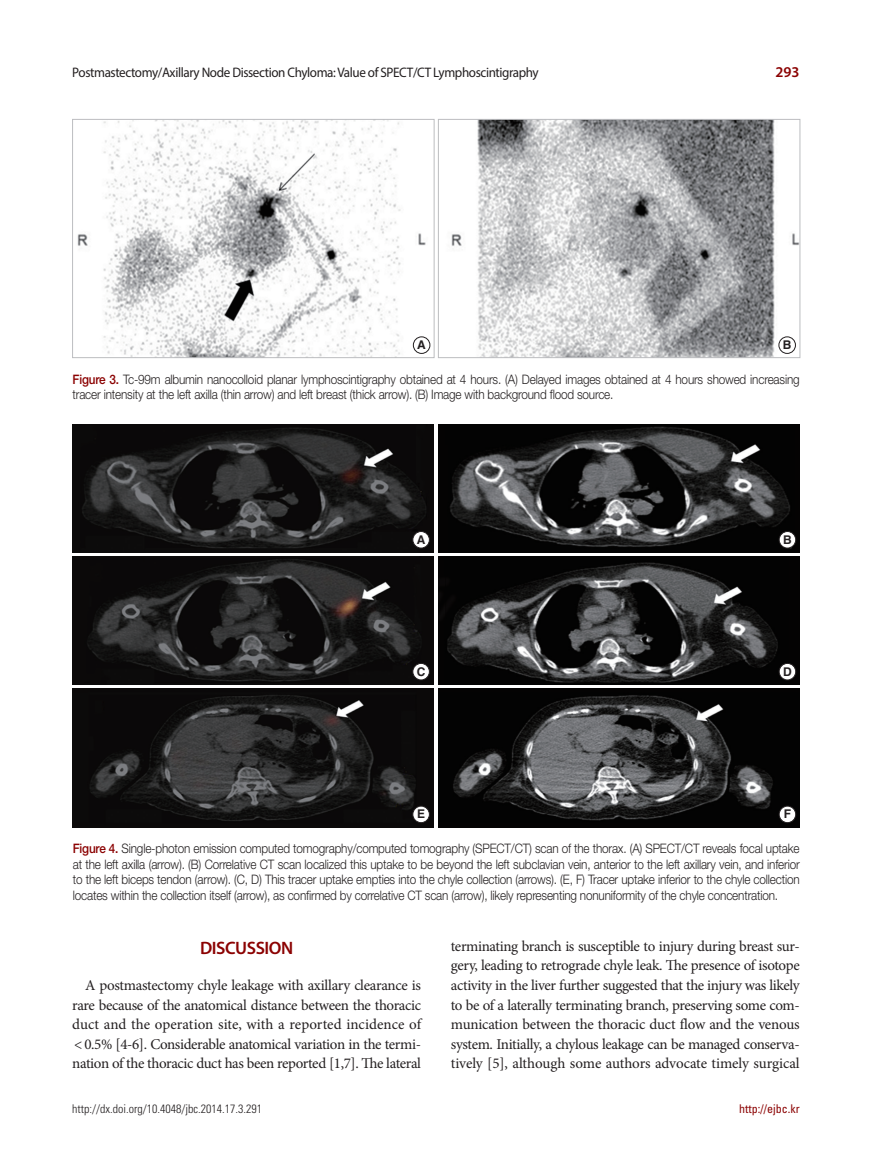
<style>
.page{position:relative;width:872px;height:1170px;background:#fff}
.page>*{position:absolute;margin:0;border:0;box-sizing:border-box;transform-origin:0 0}
.본문_대제목{font:600 18px "Myriad Pro";letter-spacing:-.025em;color:#8b0202}
.본문{font:15px/19.5px "Minion Pro";letter-spacing:-.015em;color:#231f20;text-align:justify}
.t1{font:600 15px "Myriad Pro";color:#8b0202}
.t2{font:13.8px "Myriad Pro";letter-spacing:-.03em;color:#231f20;scale:.95 1}
.표_제목__그림_설명{font:300 13.05px/15.6px "Helvetica Neue LT Std";letter-spacing:-.015em;color:#231f20;scale:.9 1}
.t3{font:300 condensed 12px "Univers LT Std";color:#231f20}
.t4{font:condensed 12px "Univers LT Std";color:#8b0202}
.t5{font:700 12px "Helvetica LT Std";color:#231f20}
.s1{font-weight:500;color:#8b0202}
</style>
<div class="page">
<img style="left:77px;top:121px;width:354px;height:235px">
<div style="left:72px;top:119px;width:362px;height:239px;border:1px solid #bcbdc0"></div>
<img style="left:451px;top:121px;width:347px;height:235px">
<div style="left:438px;top:119px;width:362px;height:239px;border:1px solid #bcbdc0"></div>
<div style="left:413px;top:337px;width:17px;height:16px;background:#fff;border-radius:50%"></div>
<div style="left:413px;top:336px;width:17px;height:17px;border:1px solid #231f20;border-radius:50%"></div>
<div style="left:779px;top:337px;width:16px;height:16px;background:#fff;border-radius:50%"></div>
<div style="left:778px;top:336px;width:17px;height:17px;border:1px solid #231f20;border-radius:50%"></div>
<img style="left:72px;top:425px;width:362px;height:127px">
<img style="left:72px;top:556px;width:362px;height:128px">
<img style="left:72px;top:688px;width:362px;height:139px">
<img style="left:438px;top:556px;width:361px;height:128px">
<img style="left:438px;top:688px;width:361px;height:139px">
<img style="left:438px;top:425px;width:361px;height:127px">
<div style="left:413px;top:531px;width:16px;height:17px;background:#fff;border-radius:50%"></div>
<div style="left:412px;top:531px;width:17px;height:17px;border:1px solid #231f20;border-radius:50%"></div>
<div style="left:779px;top:531px;width:16px;height:17px;background:#fff;border-radius:50%"></div>
<div style="left:779px;top:531px;width:17px;height:17px;border:1px solid #231f20;border-radius:50%"></div>
<div style="left:413px;top:663px;width:16px;height:17px;background:#fff;border-radius:50%"></div>
<div style="left:412px;top:663px;width:17px;height:17px;border:1px solid #231f20;border-radius:50%"></div>
<div style="left:779px;top:663px;width:16px;height:17px;background:#fff;border-radius:50%"></div>
<div style="left:779px;top:663px;width:17px;height:17px;border:1px solid #231f20;border-radius:50%"></div>
<div style="left:413px;top:806px;width:16px;height:16px;background:#fff;border-radius:50%"></div>
<div style="left:412px;top:805px;width:17px;height:17px;border:1px solid #231f20;border-radius:50%"></div>
<div style="left:779px;top:806px;width:16px;height:16px;background:#fff;border-radius:50%"></div>
<div style="left:779px;top:805px;width:17px;height:17px;border:1px solid #231f20;border-radius:50%"></div>
<p class="t2" style="left:72px;top:64px;width:492px">Postmastectomy/Axillary Node Dissection Chyloma: Value of SPECT/CT Lymphoscintigraphy</p>
<p class="t1" style="left:775px;top:63px;width:26px">293</p>
<p class="t5" style="left:417px;top:337px;width:10px">A</p>
<p class="t5" style="left:783px;top:337px;width:10px">B</p>
<p class="표_제목__그림_설명" style="left:73px;top:371px;width:809px"><span class="s1">Figure 3.</span> Tc-99m albumin nanocolloid planar lymphoscintigraphy obtained at 4 hours. (A) Delayed images obtained at 4 hours showed increasing tracer intensity at the left axilla (thin arrow) and left breast (thick arrow). (B) Image with background flood source.</p>
<p class="t5" style="left:417px;top:532px;width:10px">A</p>
<p class="t5" style="left:783px;top:532px;width:10px">B</p>
<p class="t5" style="left:417px;top:664px;width:10px">C</p>
<p class="t5" style="left:783px;top:664px;width:10px">D</p>
<p class="t5" style="left:417px;top:806px;width:10px">E</p>
<p class="t5" style="left:783px;top:806px;width:9px">F</p>
<p class="표_제목__그림_설명" style="left:73px;top:840px;width:809px;text-align:justify"><span class="s1">Figure 4.</span> Single-photon emission computed tomography/computed tomography (SPECT/CT) scan of the thorax. (A) SPECT/CT reveals focal uptake at the left axilla (arrow). (B) Correlative CT scan localized this uptake to be beyond the left subclavian vein, anterior to the left axillary vein, and inferior to the left biceps tendon (arrow). (C, D) This tracer uptake empties into the chyle collection (arrows). (E, F) Tracer uptake inferior to the chyle collection locates within the collection itself (arrow), as confirmed by correlative CT scan (arrow), likely representing nonuniformity of the chyle concentration.</p>
<p class="본문_대제목" style="left:200px;top:936px;width:95px">DISCUSSION</p>
<p class="본문" style="left:72px;top:975px;width:350px;text-indent:13px">A postmastectomy chyle leakage with axillary clearance is rare because of the anatomical distance between the thoracic duct and the operation site, with a reported incidence of &lt; 0.5% [4-6]. Considerable anatomical variation in the termi&shy;nation of the thoracic duct has been reported [1,7]. The lateral</p>
<p class="본문" style="left:451px;top:936px;width:350px">terminating branch is susceptible to injury during breast sur&shy;gery, leading to retrograde chyle leak. The presence of isotope activity in the liver further suggested that the injury was likely to be of a laterally terminating branch, preserving some com&shy;munication between the thoracic duct flow and the venous system. Initially, a chylous leakage can be managed conserva&shy;tively [5], although some authors advocate timely surgical</p>
<p class="t3" style="left:72px;top:1101px;width:191px">http://dx.doi.org/10.4048/jbc.2014.17.3.291</p>
<p class="t4" style="left:739px;top:1100px;width:62px">http://ejbc.kr</p>
</div>
